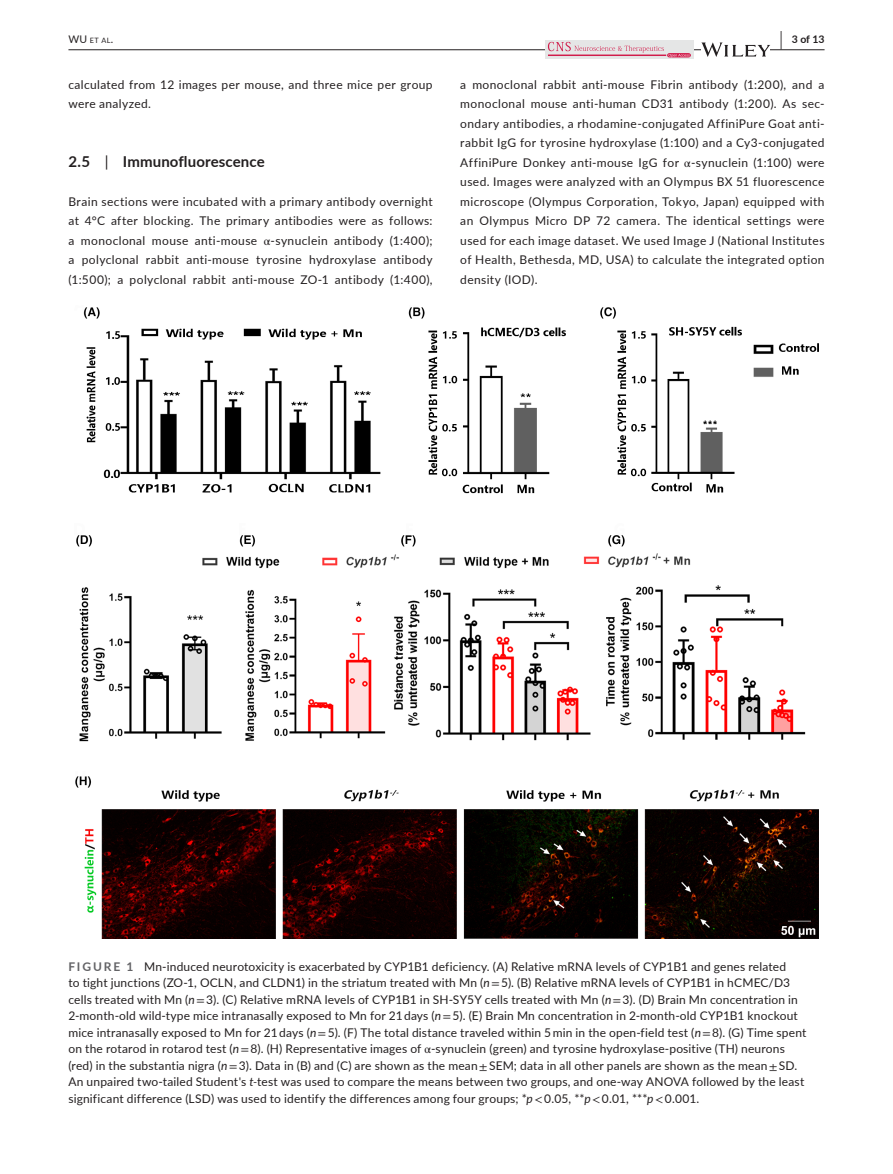
<style>
.page{position:relative;width:893px;height:1174px;background:#fff}
.page>*{position:absolute;margin:0;border:0;box-sizing:border-box;transform-origin:0 0}
.t1{font:700 15px "Lato";letter-spacing:.005em;color:#231f20}
.t2{font:12px/19.5px "Lato";letter-spacing:.015em;color:#231f20}
.t3{font:700 10.5px "Lato";color:#231f20}
.t4{font:7.35px "Lato";color:#231f20}
.s1{font-size:10.5px}
.s2{font-size:19.5px}
.s3{font-family:"STIX"}
.s4{font-weight:400}
.s5{font-weight:700;color:#636366}
.s6{font-style:italic}
</style>
<div class="page">
<hr style="left:68px;top:49px;width:756px;height:1px;background:#231f20">
<div style="left:545px;top:40px;width:149px;height:19px;background:#e5e6e6"></div>
<svg style="left:548px;top:42px;width:142px;height:15px"></svg>
<svg style="left:701px;top:42px;width:69px;height:15px"></svg>
<img style="left:75px;top:307px;width:744px;height:631px">
<p class="t4" style="left:68px;top:35px;width:46px"><span class="s1">WU</span> et al<span class="s1">.</span></p>
<p class="t3" style="left:780px;top:31px;width:46px"><span class="s2">|</span> 3 of 13</p>
<p class="t2" style="left:68px;top:74px;width:366px">calculated from 12 images per mouse, and three mice per group were analyzed.</p>
<p class="t2" style="left:460px;top:74px;width:366px;text-align:justify">a monoclonal rabbit anti-mouse Fibrin antibody (1:200), and a monoclonal mouse anti-human CD31 antibody (1:200). As sec&shy;ondary antibodies, a rhodamine-conjugated AffiniPure Goat anti&shy;rabbit IgG for tyrosine hydroxylase (1:100) and a Cy3-conjugated AffiniPure Donkey anti-mouse IgG for <span class="s3">α</span>-synuclein (1:100) were used. Images were analyzed with an Olympus BX 51 fluorescence microscope (Olympus Corporation, Tokyo, Japan) equipped with an Olympus Micro DP 72 camera. The identical settings were used for each image dataset. We used Image J (National Institutes of Health, Bethesda, MD, USA) to calculate the integrated option density (IOD).</p>
<p class="t1" style="left:68px;top:150px;width:198px">2.5 <span class="s4">|</span> Immunofluorescence</p>
<p class="t2" style="left:68px;top:191px;width:366px;text-align:justify">Brain sections were incubated with a primary antibody overnight at 4°C after blocking. The primary antibodies were as follows: a monoclonal mouse anti-mouse <span class="s3">α</span>-synuclein antibody (1:400); a polyclonal rabbit anti-mouse tyrosine hydroxylase antibody (1:500); a polyclonal rabbit anti-mouse ZO-1 antibody (1:400),</p>
<p class="t2" style="left:68px;top:957px;width:740px;line-height:16.5px"><span class="s5">FIGURE 1</span> Mn-induced neurotoxicity is exacerbated by CYP1B1 deficiency. (A) Relative mRNA levels of CYP1B1 and genes related<br>to tight junctions (ZO-1, OCLN, and CLDN1) in the striatum treated with Mn (<span class="s6">n</span><span class="s3">=</span> 5). (B) Relative mRNA levels of CYP1B1 in hCMEC/D3 cells treated with Mn (<span class="s6">n</span><span class="s3">=</span> 3). (C) Relative mRNA levels of CYP1B1 in SH-SY5Y cells treated with Mn (<span class="s6">n</span><span class="s3">=</span> 3). (D) Brain Mn concentration in 2-month-old wild-type mice intranasally exposed to Mn for 21 days (<span class="s6">n</span><span class="s3">=</span> 5). (E) Brain Mn concentration in 2-month-old CYP1B1 knockout mice intranasally exposed to Mn for 21 days (<span class="s6">n</span><span class="s3">=</span> 5). (F) The total distance traveled within 5 min in the open-field test (<span class="s6">n</span><span class="s3">=</span> 8). (G) Time spent on the rotarod in rotarod test (<span class="s6">n</span><span class="s3">=</span> 8). (H) Representative images of <span class="s3">α</span>-synuclein (green) and tyrosine hydroxylase-positive (TH) neurons (red) in the substantia nigra (<span class="s6">n</span><span class="s3">=</span> 3). Data in (B) and (C) are shown as the mean <span class="s3">±</span> SEM; data in all other panels are shown as the mean <span class="s3">±</span> SD.<br>An unpaired two-tailed Student's <span class="s6">t-</span>test was used to compare the means between two groups, and one-way ANOVA followed by the least significant difference (LSD) was used to identify the differences among four groups; *<span class="s6">p</span><span class="s3">&lt;</span> 0.05, **<span class="s6">p</span><span class="s3">&lt;</span> 0.01, ***<span class="s6">p</span><span class="s3">&lt;</span> 0.001.</p>
</div>
